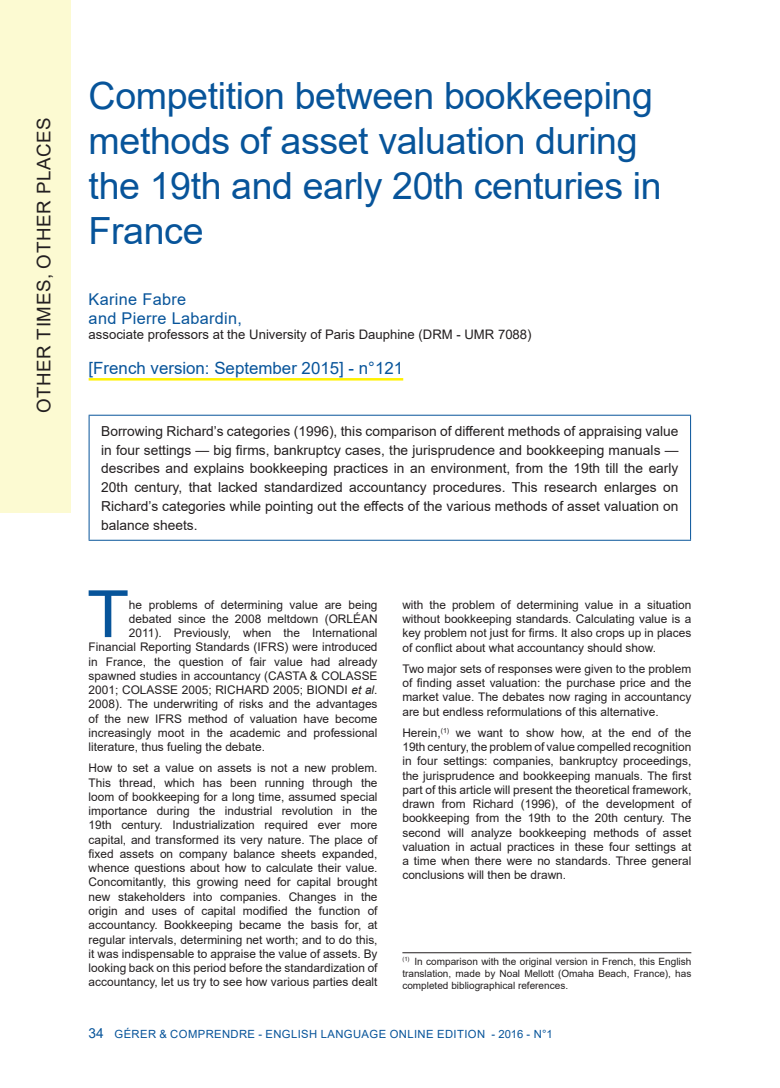
<style>
.page{position:relative;width:780px;height:1088px;background:#fff}
.page>*{position:absolute;margin:0;border:0;box-sizing:border-box;transform-origin:0 0}
.t1{font:65.25px "Arial";color:#07549a;scale:1.05 1}
.t2{font:37.5px/45px "Arial";letter-spacing:-.01em;color:#07549a}
.t3{font:18.75px "Arial";letter-spacing:.035em;color:#231f20}
.t4{font:16.88px "Arial";color:#07549a}
.t5{font:16.25px/18.8px "Arial";letter-spacing:.02em;color:#07549a}
.t6{font:13.75px/18.8px "Arial";color:#231f20;text-align:justify}
.t7{font:13.12px "Arial";color:#231f20}
.t8{font:11.88px/14.2px "Arial";color:#231f20;text-align:justify}
.t9{font:11.25px "Arial";letter-spacing:.035em;color:#07549a}
.t10{font:10px/12px "Arial";color:#231f20;text-align:justify}
.s1{font-style:italic}
.s2{font-size:13.75px}
</style>
<div class="page">
<div style="left:0;top:0;width:71px;height:513px;background:#fcfad2"></div>
<hr style="left:89px;top:378px;width:314px;height:2px;background:#fff101">
<hr style="left:89px;top:415px;width:602px;height:1px;background:#07549a">
<hr style="left:89px;top:416px;width:1px;height:124px;background:#07549a">
<hr style="left:690px;top:416px;width:1px;height:124px;background:#07549a">
<hr style="left:89px;top:540px;width:602px;height:1px;background:#07549a">
<hr style="left:402px;top:952px;width:289px;height:1px;background:#231f20">
<h3 class="t3" style="left:31px;top:413px;width:298px;rotate:-90deg">OTHER TIMES, OTHER PLACES</h3>
<h2 class="t2" style="left:89px;top:73px;width:574px">Competition between bookkeeping methods of asset valuation during the 19th and early 20th centuries in<br>France</h2>
<h3 class="t5" style="left:89px;top:290px;width:155px">Karine Fabre<br>and Pierre Labardin,</h3>
<p class="t7" style="left:89px;top:325px;width:444px">associate professors at the University of Paris Dauphine (DRM - UMR 7088)</p>
<h3 class="t4" style="left:89px;top:357px;width:316px">[French version: September 2015] - n°121</h3>
<p class="t6" style="left:101px;top:421px;width:578px">Borrowing Richard’s categories (1996), this comparison of different methods of appraising value in four settings — big firms, bankruptcy cases, the jurisprudence and bookkeeping manuals — describes and explains bookkeeping practices in an environment, from the 19th till the early 20th century, that lacked standardized accountancy procedures. This research enlarges on Richard’s categories while pointing out the effects of the various methods of asset valuation on balance sheets.</p>
<h1 class="t1" style="left:87px;top:569px;width:41px">T</h1>
<p class="t8" style="left:129px;top:597px;width:250px">he problems of determining value are being</p>
<p class="t8" style="left:129px;top:611px;width:250px">debated since the 2008 meltdown (ORLÉAN</p>
<p class="t8" style="left:129px;top:626px;width:250px">2011). Previously, when the International</p>
<p class="t8" style="left:89px;top:640px;width:290px">Financial Reporting Standards (IFRS) were introduced</p>
<p class="t8" style="left:89px;top:654px;width:290px">in France, the question of fair value had already</p>
<p class="t8" style="left:89px;top:668px;width:290px">spawned studies in accountancy (CASTA &amp; COLASSE</p>
<p class="t8" style="left:89px;top:683px;width:290px">2001; COLASSE 2005; RICHARD 2005; BIONDI <span class="s1">et al</span>.</p>
<p class="t8" style="left:89px;top:697px;width:290px">2008). The underwriting of risks and the advantages</p>
<p class="t8" style="left:89px;top:711px;width:290px">of the new IFRS method of valuation have become</p>
<p class="t8" style="left:89px;top:725px;width:290px">increasingly moot in the academic and professional</p>
<p class="t8" style="left:89px;top:740px;width:178px">literature, thus fueling the debate.</p>
<p class="t8" style="left:89px;top:761px;width:290px">How to set a value on assets is not a new problem.<br>This thread, which has been running through the loom of bookkeeping for a long time, assumed special importance during the industrial revolution in the 19th century. Industrialization required ever more capital, and transformed its very nature. The place of fixed assets on company balance sheets expanded, whence questions about how to calculate their value.<br>Concomitantly, this growing need for capital brought new stakeholders into companies. Changes in the origin and uses of capital modified the function of accountancy. Bookkeeping became the basis for, at regular intervals, determining net worth; and to do this, it was indispensable to appraise the value of assets. By looking back on this period before the standardization of accountancy, let us try to see how various parties dealt</p>
<p class="t8" style="left:402px;top:597px;width:290px">with the problem of determining value in a situation without bookkeeping standards. Calculating value is a key problem not just for firms. It also crops up in places of conflict about what accountancy should show.</p>
<p class="t8" style="left:402px;top:661px;width:290px">Two major sets of responses were given to the problem of finding asset valuation: the purchase price and the market value. The debates now raging in accountancy are but endless reformulations of this alternative.</p>
<p class="t8" style="left:402px;top:725px;width:290px">Herein,<sup>(1)</sup> we want to show how, at the end of the 19th century, the problem of value compelled recognition in four settings: companies, bankruptcy proceedings, the jurisprudence and bookkeeping manuals. The first part of this article will present the theoretical framework, drawn from Richard (1996), of the development of bookkeeping from the 19th to the 20th century. The second will analyze bookkeeping methods of asset valuation in actual practices in these four settings at a time when there were no standards. Three general conclusions will then be drawn.</p>
<p class="t10" style="left:402px;top:955px;width:290px"><sup>(1)</sup> In comparison with the original version in French, this English translation, made by Noal Mellott (Omaha Beach, France), has completed bibliographical references.</p>
<p class="t9" style="left:89px;top:1026px;width:465px"><span class="s2">34</span> GÉRER &amp; COMPRENDRE - ENGLISH LANGUAGE ONLINE EDITION - 2016 - N°1</p>
</div>
